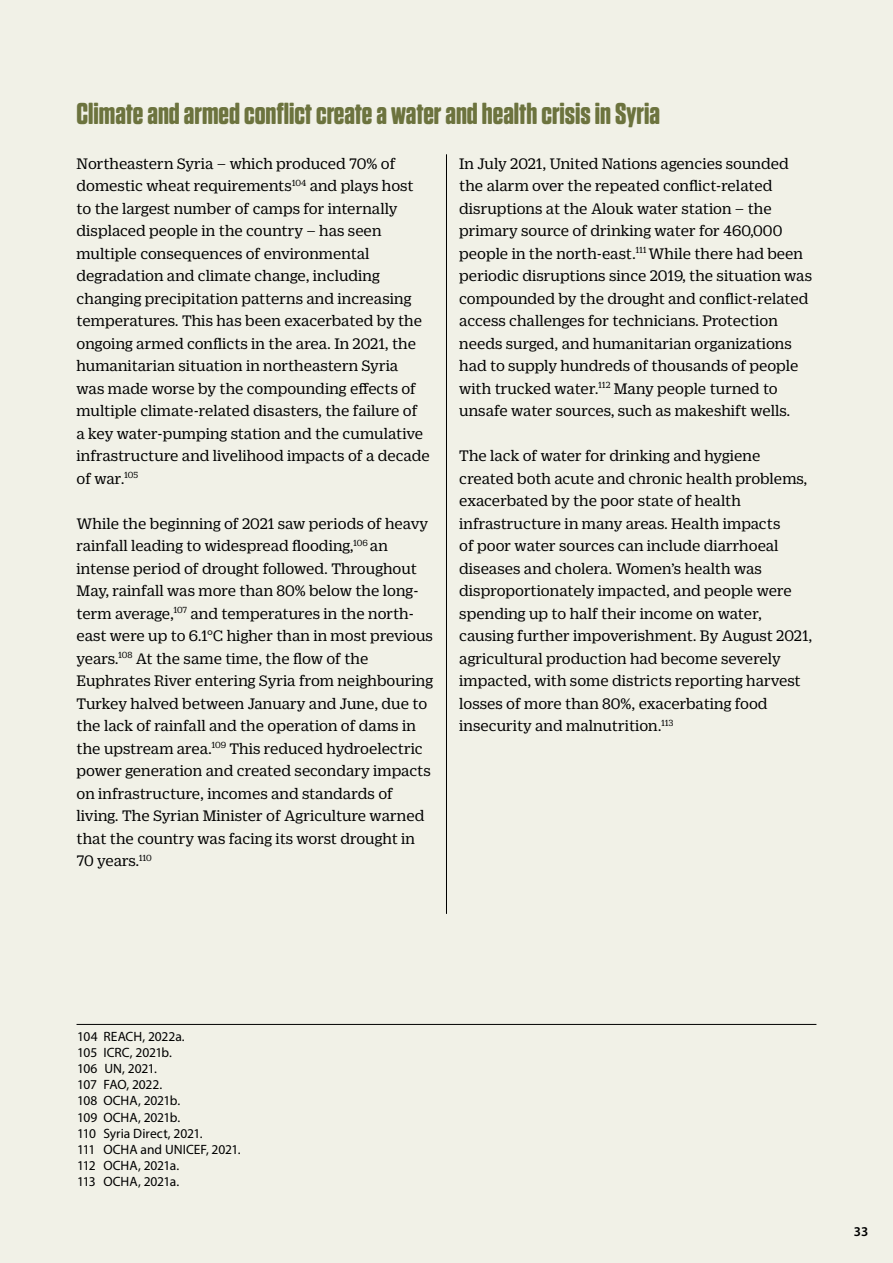
<style>
.page{position:relative;width:893px;height:1263px;background:#f1f1e7}
.page>*{position:absolute;margin:0;border:0;box-sizing:border-box;transform-origin:0 0}
.H3_Mellomtittel_Jung{font:700 30px "Tungsten Rounded";color:#6c733e}
.brødtekst_Duplicate{font:16.5px/22.5px "Duplicate Ionic";color:#000}
.Fotnote_ENG{font:13.5px "Myriad Pro";letter-spacing:-.005em;color:#000}
.t1{font:600 13.5px "Myriad Pro";color:#000}
</style>
<div class="page">
<hr style="left:77px;top:1024px;width:739px;height:1px;background:#000">
<hr style="left:446px;top:155px;width:1px;height:759px;background:#000">
<h3 class="H3_Mellomtittel_Jung" style="left:77px;top:97px;width:585px">Climate and armed conflict create a water and health crisis in Syria</h3>
<p class="brødtekst_Duplicate" style="left:77px;top:151px;width:355px">Northeastern Syria – which produced 70% of domestic wheat requirements<sup>104</sup> and plays host to the largest number of camps for internally displaced people in the country – has seen multiple consequences of environmental degradation and climate change, including changing precipitation patterns and increasing temperatures. This has been exacerbated by the ongoing armed conflicts in the area. In 2021, the humanitarian situation in northeastern Syria was made worse by the compounding effects of multiple climate-related disasters, the failure of a key water-pumping station and the cumulative infrastructure and livelihood impacts of a decade of war.<sup>105</sup></p>
<p class="brødtekst_Duplicate" style="left:77px;top:511px;width:358px">While the beginning of 2021 saw periods of heavy rainfall leading to widespread flooding,<sup>106</sup> an intense period of drought followed. Throughout May, rainfall was more than 80% below the long&shy;term average,<sup>107</sup> and temperatures in the north&shy;east were up to 6.1°C higher than in most previous years.<sup>108</sup> At the same time, the flow of the Euphrates River entering Syria from neighbouring Turkey halved between January and June, due to the lack of rainfall and the operation of dams in the upstream area.<sup>109</sup> This reduced hydroelectric power generation and created secondary impacts on infrastructure, incomes and standards of living. The Syrian Minister of Agriculture warned that the country was facing its worst drought in 70 years.<sup>110</sup></p>
<p class="brødtekst_Duplicate" style="left:459px;top:151px;width:354px">In July 2021, United Nations agencies sounded the alarm over the repeated conflict-related disruptions at the Alouk water station – the primary source of drinking water for 460,000 people in the north-east.<sup>111</sup> While there had been periodic disruptions since 2019, the situation was compounded by the drought and conflict-related access challenges for technicians. Protection needs surged, and humanitarian organizations had to supply hundreds of thousands of people with trucked water.<sup>112</sup> Many people turned to unsafe water sources, such as makeshift wells.</p>
<p class="brødtekst_Duplicate" style="left:459px;top:443px;width:355px">The lack of water for drinking and hygiene created both acute and chronic health problems, exacerbated by the poor state of health infrastructure in many areas. Health impacts<br>of poor water sources can include diarrhoeal diseases and cholera. Women’s health was disproportionately impacted, and people were spending up to half their income on water, causing further impoverishment. By August 2021, agricultural production had become severely impacted, with some districts reporting harvest losses of more than 80%, exacerbating food insecurity and malnutrition.<sup>113</sup></p>
<p class="Fotnote_ENG" style="left:77px;top:1028px;width:109px">104 REACH, 2022a.</p>
<p class="Fotnote_ENG" style="left:77px;top:1044px;width:96px">105 ICRC, 2021b.</p>
<p class="Fotnote_ENG" style="left:77px;top:1060px;width:81px">106 UN, 2021.</p>
<p class="Fotnote_ENG" style="left:77px;top:1076px;width:87px">107 FAO, 2022.</p>
<p class="Fotnote_ENG" style="left:77px;top:1092px;width:104px">108 OCHA, 2021b.</p>
<p class="Fotnote_ENG" style="left:77px;top:1109px;width:104px">109 OCHA, 2021b.</p>
<p class="Fotnote_ENG" style="left:77px;top:1125px;width:127px">110 Syria Direct, 2021.</p>
<p class="Fotnote_ENG" style="left:77px;top:1141px;width:165px">111 OCHA and UNICEF, 2021.</p>
<p class="Fotnote_ENG" style="left:77px;top:1157px;width:104px">112 OCHA, 2021a.</p>
<p class="Fotnote_ENG" style="left:77px;top:1173px;width:104px">113 OCHA, 2021a.</p>
<p class="t1" style="left:854px;top:1223px;width:16px">33</p>
</div>
